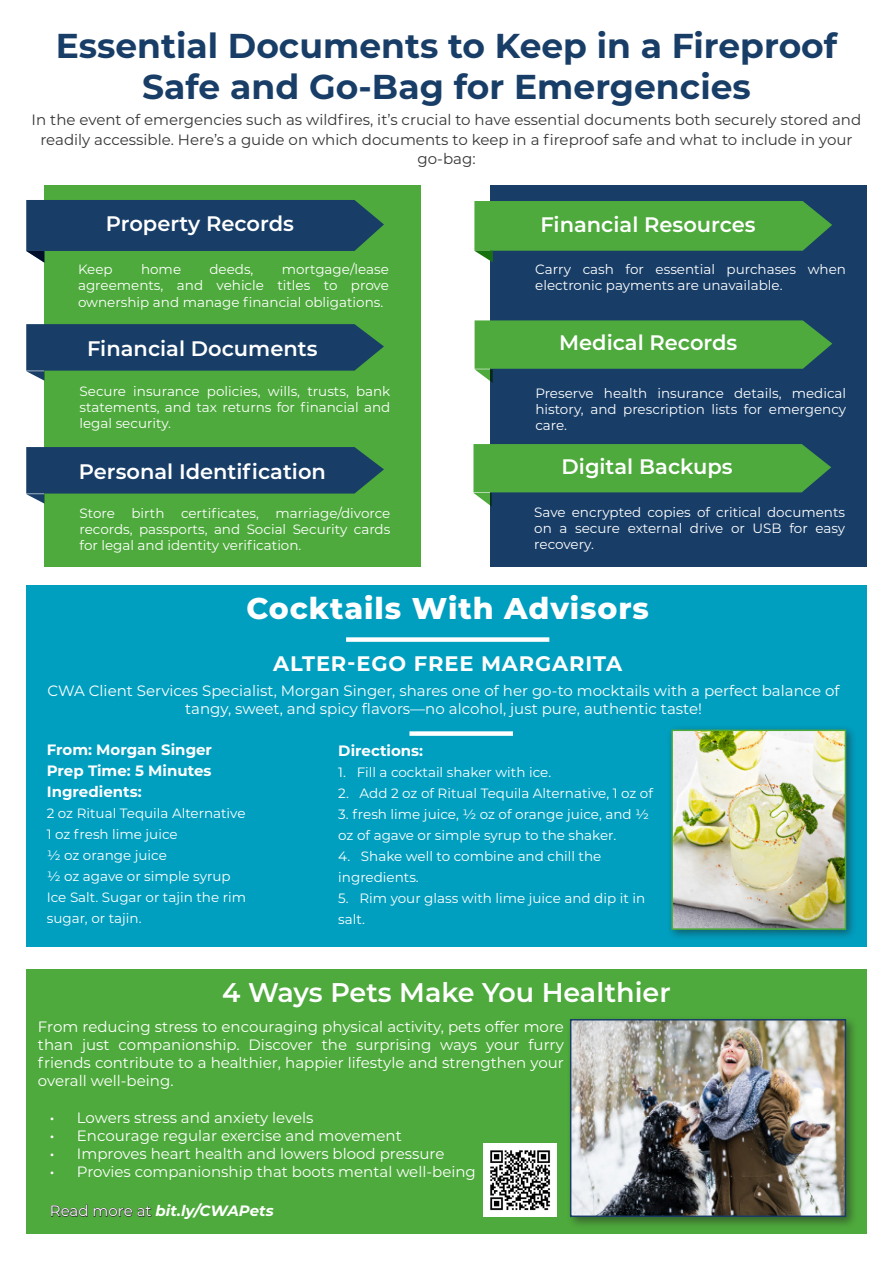
<style>
.page{position:relative;width:893px;height:1263px;background:#fff}
.page>*{position:absolute;margin:0;border:0;box-sizing:border-box;transform-origin:0 0}
.Left_Justify{font:700 34.5px/41.4px "Montserrat";color:#183e68;text-align:center}
.Center{font:800 30px "Montserrat";letter-spacing:.03em;color:#fff}
.Left_Justify-2{font:600 27px "Montserrat";color:#fff}
.Left_Justify-3{font:600 21px "Montserrat";color:#fff}
.Left_Justify-4{font:700 21px "Montserrat";letter-spacing:.04em;color:#fff}
.Left_Justify-5{font:15px/18px "Montserrat";color:#fff;text-align:center}
.Left_Justify-6{font:15px/19.5px "Montserrat";color:#363536;text-align:center}
.Left_Justify-7{font:700 15px "Montserrat";color:#fff}
.Left_Justify-8{font:italic 700 15px "Montserrat";color:#fff}
.Left_Justify-9{font:13.5px/16.2px "Montserrat";color:#fff;text-align:justify}
.s1{font-weight:500}
.s2{font-weight:400;font-style:normal;color:#363536}
</style>
<div class="page">
<div style="left:44px;top:185px;width:377px;height:382px;background:#4eaa3c"></div>
<svg style="left:26px;top:324px;width:358px;height:57px"></svg>
<svg style="left:26px;top:200px;width:358px;height:63px"></svg>
<div style="left:490px;top:185px;width:377px;height:382px;background:#183e68"></div>
<svg style="left:475px;top:320px;width:357px;height:63px"></svg>
<svg style="left:474px;top:201px;width:358px;height:61px"></svg>
<div style="left:26px;top:585px;width:841px;height:362px;background:#009fc0"></div>
<div style="left:346px;top:637px;width:203px;height:5px;background:#fff"></div>
<div style="left:409px;top:731px;width:104px;height:5px;background:#fff"></div>
<div style="left:666px;top:724px;width:191px;height:217px;background:#231f20;opacity:.5"></div>
<img style="left:674px;top:732px;width:169px;height:195px">
<div style="left:671px;top:729px;width:175px;height:201px;border:2px solid #4eaa3c"></div>
<div style="left:26px;top:969px;width:841px;height:264px;background:#4eaa3c"></div>
<div style="left:566px;top:1015px;width:293px;height:214px;background:#231f20;opacity:.5"></div>
<img style="left:573px;top:1022px;width:270px;height:192px">
<div style="left:570px;top:1019px;width:276px;height:198px;border:2px solid #183e68"></div>
<img style="left:483px;top:1143px;width:73px;height:73px">
<svg style="left:26px;top:447px;width:358px;height:57px"></svg>
<svg style="left:473px;top:444px;width:358px;height:62px"></svg>
<p class="Left_Justify" style="left:56px;top:23px;width:783px">Essential Documents to Keep in a Fireproof<br>Safe and Go-Bag for Emergencies</p>
<p class="Left_Justify-6" style="left:32px;top:110px;width:831px">In the event of emergencies such as wildfires, it’s crucial to have essential documents both securely stored and readily accessible. Here’s a guide on which documents to keep in a fireproof safe and what to include in your go-bag:</p>
<p class="Left_Justify-3" style="left:106px;top:209px;width:190px">Property Records</p>
<p class="Left_Justify-3" style="left:540px;top:209px;width:217px">Financial Resources</p>
<p class="Left_Justify-9" style="left:78px;top:261px;width:312px;text-indent:204px">mortgage/lease agreements, and vehicle titles to prove ownership and manage financial obligations.</p>
<p class="Left_Justify-9" style="left:78px;top:261px;width:36px">Keep</p>
<p class="Left_Justify-9" style="left:141px;top:261px;width:42px">home</p>
<p class="Left_Justify-9" style="left:209px;top:261px;width:46px">deeds,</p>
<p class="Left_Justify-9" style="left:535px;top:260px;width:312px">Carry cash for essential purchases when electronic payments are unavailable.</p>
<p class="Left_Justify-3" style="left:87px;top:334px;width:232px">Financial Documents</p>
<p class="Left_Justify-3" style="left:559px;top:328px;width:180px">Medical Records</p>
<p class="Left_Justify-9" style="left:80px;top:383px;width:312px">Secure insurance policies, wills, trusts, bank statements, and tax returns for financial and legal security.</p>
<p class="Left_Justify-9" style="left:535px;top:384px;width:312px">Preserve health insurance details, medical history, and prescription lists for emergency care.</p>
<p class="Left_Justify-3" style="left:79px;top:457px;width:249px">Personal Identification</p>
<p class="Left_Justify-3" style="left:562px;top:451px;width:173px">Digital Backups</p>
<p class="Left_Justify-9" style="left:80px;top:504px;width:312px">Store birth certificates, marriage/divorce records, passports, and Social Security cards for legal and identity verification.</p>
<p class="Left_Justify-9" style="left:534px;top:504px;width:312px">Save encrypted copies of critical documents on a secure external drive or USB for easy recovery.</p>
<p class="Center" style="left:246px;top:587px;width:404px">Cocktails With Advisors</p>
<p class="Left_Justify-4" style="left:273px;top:649px;width:351px">ALTER-EGO FREE MARGARITA</p>
<p class="Left_Justify-5" style="left:47px;top:681px;width:794px">CWA Client Services Specialist, Morgan Singer, shares one of her go-to mocktails with a perfect balance of tangy, sweet, and spicy flavors—no alcohol, just pure, authentic taste!</p>
<p class="Left_Justify-7" style="left:47px;top:739px;width:167px">From: Morgan Singer</p>
<p class="Left_Justify-7" style="left:47px;top:760px;width:166px">Prep Time: 5 Minutes</p>
<p class="Left_Justify-7" style="left:47px;top:781px;width:96px">Ingredients:</p>
<p class="Left_Justify-9" style="left:47px;top:805px;width:200px">2 oz Ritual Tequila Alternative</p>
<p class="Left_Justify-9" style="left:47px;top:826px;width:132px">1 oz fresh lime juice</p>
<p class="Left_Justify-9" style="left:47px;top:847px;width:122px">½ oz orange juice</p>
<p class="Left_Justify-9" style="left:47px;top:868px;width:185px">½ oz agave or simple syrup</p>
<p class="Left_Justify-9" style="left:47px;top:889px;width:201px">Ice Salt. Sugar or tajin the rim</p>
<p class="Left_Justify-9" style="left:47px;top:910px;width:96px">sugar, or tajin.</p>
<p class="Left_Justify-7" style="left:338px;top:740px;width:86px">Directions:</p>
<p class="Left_Justify-9" style="left:338px;top:764px;width:214px">1. Fill a cocktail shaker with ice.</p>
<p class="Left_Justify-9" style="left:338px;top:785px;width:316px">2. Add 2 oz of Ritual Tequila Alternative, 1 oz of</p>
<p class="Left_Justify-9" style="left:338px;top:803px;width:312px;line-height:21px">3. fresh lime juice, ½ oz of orange juice, and ½ oz of agave or simple syrup to the shaker.</p>
<p class="Left_Justify-9" style="left:338px;top:845px;width:265px;line-height:21px">4. Shake well to combine and chill the ingredients.</p>
<p class="Left_Justify-9" style="left:338px;top:887px;width:308px;line-height:21px">5. Rim your glass with lime juice and dip it in salt.</p>
<p class="Left_Justify-2" style="left:222px;top:973px;width:450px">4 Ways Pets Make You Healthier</p>
<p class="Left_Justify-5" style="left:38px;top:1017px;width:528px;text-align:justify">From reducing stress to encouraging physical activity, pets offer more than just companionship. Discover the surprising ways your furry friends contribute to a healthier, happier lifestyle and strengthen your overall well-being.</p>
<p class="Left_Justify-5" style="left:50px;top:1108px;width:265px"><span class="s1">•</span> Lowers stress and anxiety levels</p>
<p class="Left_Justify-5" style="left:50px;top:1126px;width:353px"><span class="s1">•</span> Encourage regular exercise and movement</p>
<p class="Left_Justify-5" style="left:50px;top:1144px;width:396px"><span class="s1">•</span> Improves heart health and lowers blood pressure</p>
<p class="Left_Justify-5" style="left:50px;top:1162px;width:427px"><span class="s1">•</span> Provies companionship that boots mental well-being</p>
<p class="Left_Justify-8" style="left:50px;top:1200px;width:225px"><span class="s2">Read more at</span> bit.ly/CWAPets</p>
</div>
